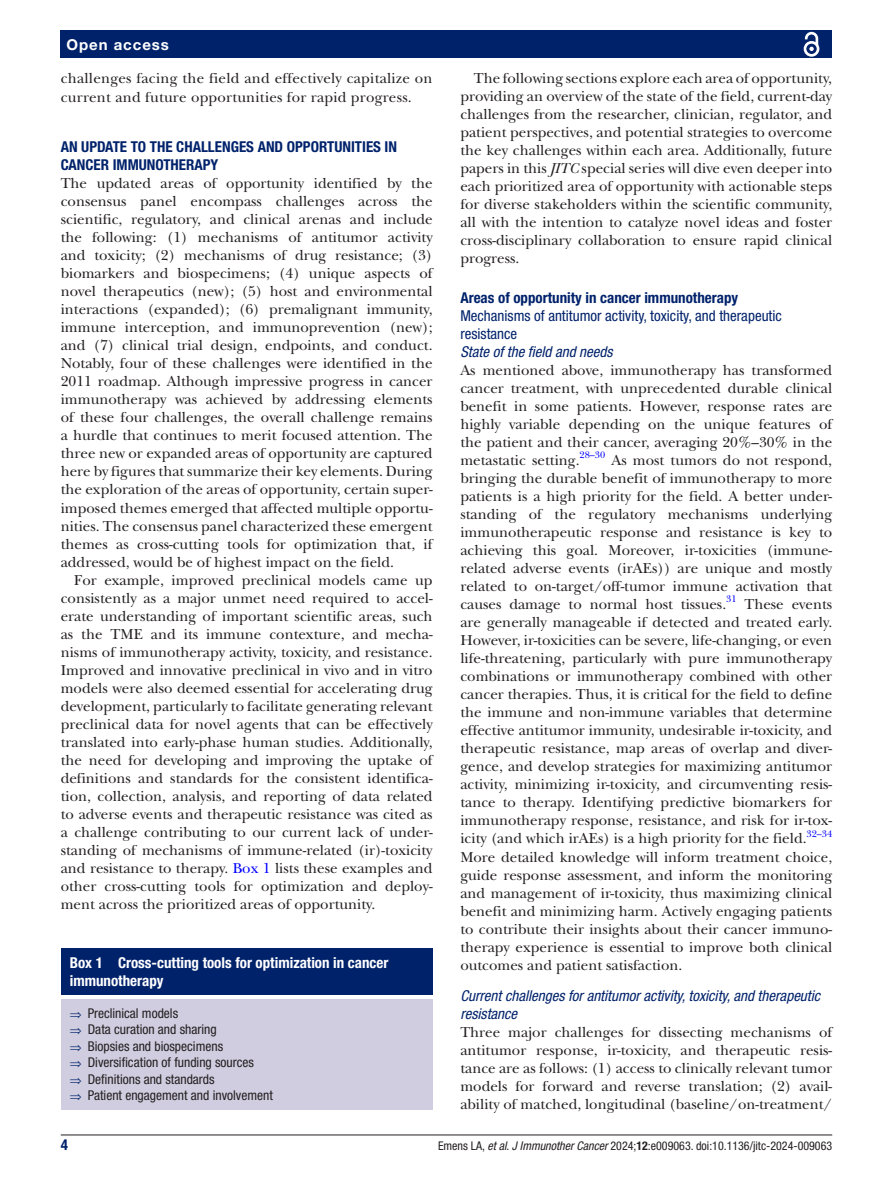
<style>
.page{position:relative;width:893px;height:1191px;background:#fff}
.page>*{position:absolute;margin:0;border:0;box-sizing:border-box;transform-origin:0 0}
.t1{font:15px/18px "New Baskerville";color:#231f20;text-align:justify}
.t2{font:700 condensed 15px/18px "Helvetica Neue LT Std";color:#00226b}
.t3{font:italic condensed 15px/18px "Helvetica Neue LT Std";color:#00226b}
.t4{font:condensed 15px/18px "Helvetica Neue LT Std";color:#00226b}
.t5{font:700 condensed 15px/18px "Helvetica Neue LT Std";color:#fff}
.t6{font:700 15px "Helvetica Neue LT Std";letter-spacing:.065em;color:#fff}
.t7{font:condensed 13.5px/16.5px "Helvetica Neue LT Std";color:#231f20}
.t8{font:condensed 12px "Helvetica Neue LT Std";color:#231f20}
.t9{font:9.9px "New Baskerville";color:#00f}
.s1{color:#00f}
.s2{color:#00226b}
.s3{font-style:italic}
.s4{font-weight:700}
</style>
<div class="page">
<hr style="left:61px;top:1134px;width:771px;height:1px;background:#231f20">
<div style="left:61px;top:31px;width:771px;height:27px;background:#00226b"></div>
<svg style="left:803px;top:31px;width:17px;height:26px"></svg>
<div style="left:61px;top:948px;width:372px;height:47px;background:#00226b"></div>
<div style="left:61px;top:999px;width:372px;height:110px;background:#d0cde0"></div>
<p class="t6" style="left:66px;top:35px;width:104px">Open access</p>
<p class="t1" style="left:61px;top:69px;width:373px;line-height:18.8px">challenges facing the field and effectively capitalize on current and future opportunities for rapid progress.</p>
<p class="t2" style="left:61px;top:138px;width:338px">AN UPDATE TO THE CHALLENGES AND OPPORTUNITIES IN<br>CANCER IMMUNOTHERAPY</p>
<p class="t1" style="left:61px;top:175px;width:373px">The updated areas of opportunity identified by the consensus panel encompass challenges across the scientific, regulatory, and clinical arenas and include the following: (1) mechanisms of antitumor activity and toxicity; (2) mechanisms of drug resistance; (3) biomarkers and biospecimens; (4) unique aspects of novel therapeutics (new); (5) host and environmental interactions (expanded); (6) premalignant immunity, immune interception, and immunoprevention (new); and (7) clinical trial design, endpoints, and conduct.<br>Notably, four of these challenges were identified in the 2011 roadmap. Although impressive progress in cancer immunotherapy was achieved by addressing elements of these four challenges, the overall challenge remains a hurdle that continues to merit focused attention. The three new or expanded areas of opportunity are captured here by figures that summarize their key elements. During the exploration of the areas of opportunity, certain super&shy;imposed themes emerged that affected multiple opportu&shy;nities. The consensus panel characterized these emergent themes as cross-cutting tools for optimization that, if addressed, would be of highest impact on the field.</p>
<p class="t1" style="left:61px;top:571px;width:373px;text-indent:14px">For example, improved preclinical models came up consistently as a major unmet need required to accel&shy;erate understanding of important scientific areas, such as the TME and its immune contexture, and mecha&shy;nisms of immunotherapy activity, toxicity, and resistance.<br>Improved and innovative preclinical in vivo and in vitro models were also deemed essential for accelerating drug development, particularly to facilitate generating relevant preclinical data for novel agents that can be effectively translated into early-phase human studies. Additionally, the need for developing and improving the uptake of definitions and standards for the consistent identifica&shy;tion, collection, analysis, and reporting of data related to adverse events and therapeutic resistance was cited as a challenge contributing to our current lack of under&shy;standing of mechanisms of immune-related (ir)-toxicity and resistance to therapy. <span class="s1">Box 1</span> lists these examples and other cross-cutting tools for optimization and deploy&shy;ment across the prioritized areas of opportunity.</p>
<p class="t5" style="left:70px;top:953px;width:320px">Box 1 Cross-cutting tools for optimization in cancer immunotherapy</p>
<p class="t7" style="left:70px;top:1004px;width:205px"><span class="s2">⇒</span> Preclinical models<br><span class="s2">⇒</span> Data curation and sharing<br><span class="s2">⇒</span> Biopsies and biospecimens<br><span class="s2">⇒</span> Diversification of funding sources<br><span class="s2">⇒</span> Definitions and standards<br><span class="s2">⇒</span> Patient engagement and involvement</p>
<p class="t1" style="left:460px;top:69px;width:373px;text-indent:14px">The following sections explore each area of opportunity, providing an overview of the state of the field, current-day challenges from the researcher, clinician, regulator, and patient perspectives, and potential strategies to overcome the key challenges within each area. Additionally, future papers in this <span class="s3">JITC</span> special series will dive even deeper into each prioritized area of opportunity with actionable steps for diverse stakeholders within the scientific community, all with the intention to catalyze novel ideas and foster cross-disciplinary collaboration to ensure rapid clinical progress.</p>
<p class="t2" style="left:460px;top:288px;width:279px">Areas of opportunity in cancer immunotherapy</p>
<p class="t4" style="left:460px;top:306px;width:323px">Mechanisms of antitumor activity, toxicity, and therapeutic resistance</p>
<p class="t3" style="left:460px;top:343px;width:154px">State of the field and needs</p>
<p class="t1" style="left:460px;top:361px;width:373px">As mentioned above, immunotherapy has transformed cancer treatment, with unprecedented durable clinical benefit in some patients. However, response rates are highly variable depending on the unique features of the patient and their cancer, averaging 20%–30% in the metastatic setting.</p>
<p class="t9" style="left:580px;top:449px;width:27px">28–30</p>
<p class="t1" style="left:460px;top:451px;width:373px;text-indent:151px">As most tumors do not respond, bringing the durable benefit of immunotherapy to more patients is a high priority for the field. A better under&shy;standing of the regulatory mechanisms underlying immunotherapeutic response and resistance is key to achieving this goal. Moreover, ir-toxicities (immune&shy;related adverse events (irAEs)) are unique and mostly related to on-target/off-tumor immune activation that causes damage to normal host tissues.</p>
<p class="t9" style="left:726px;top:593px;width:12px">31</p>
<p class="t1" style="left:460px;top:595px;width:373px;text-indent:284px">These events are generally manageable if detected and treated early.<br>However, ir-toxicities can be severe, life-changing, or even life-threatening, particularly with pure immunotherapy combinations or immunotherapy combined with other cancer therapies. Thus, it is critical for the field to define the immune and non-immune variables that determine effective antitumor immunity, undesirable ir-toxicity, and therapeutic resistance, map areas of overlap and diver&shy;gence, and develop strategies for maximizing antitumor activity, minimizing ir-toxicity, and circumventing resis&shy;tance to therapy. Identifying predictive biomarkers for immunotherapy response, resistance, and risk for ir-tox&shy;icity (and which irAEs) is a high priority for the field.</p>
<p class="t9" style="left:807px;top:827px;width:27px">32–34</p>
<p class="t1" style="left:460px;top:847px;width:373px">More detailed knowledge will inform treatment choice, guide response assessment, and inform the monitoring and management of ir-toxicity, thus maximizing clinical benefit and minimizing harm. Actively engaging patients to contribute their insights about their cancer immuno&shy;therapy experience is essential to improve both clinical outcomes and patient satisfaction.</p>
<p class="t3" style="left:460px;top:987px;width:361px">Current challenges for antitumor activity, toxicity, and therapeutic resistance</p>
<p class="t1" style="left:460px;top:1023px;width:373px">Three major challenges for dissecting mechanisms of antitumor response, ir-toxicity, and therapeutic resis&shy;tance are as follows: (1) access to clinically relevant tumor models for forward and reverse translation; (2) avail&shy;ability of matched, longitudinal (baseline/on-treatment/</p>
<p class="t2" style="left:61px;top:1135px;width:9px">4</p>
<p class="t8" style="left:438px;top:1138px;width:396px">Emens LA, <span class="s3">et al</span>. <span class="s3">J Immunother Cancer</span> 2024;<span class="s4">12</span>:e009063. doi:10.1136/jitc-2024-009063</p>
</div>
